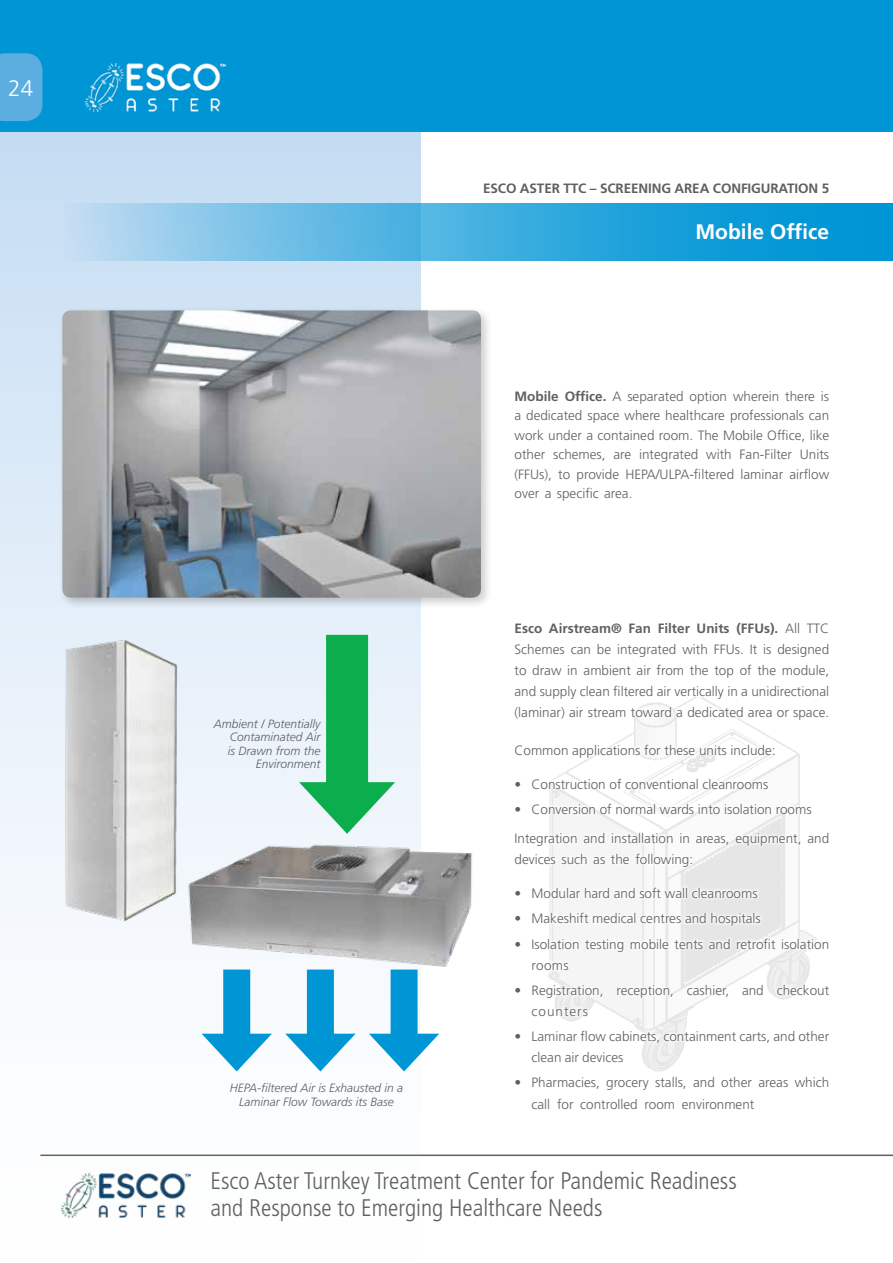
<style>
.page{position:relative;width:893px;height:1263px;background:#fff}
.page>*{position:absolute;margin:0;border:0;box-sizing:border-box;transform-origin:0 0}
.t1{font:300 condensed 24px/27px "Frutiger LT Std";color:#5f6062}
.t2{font:300 22.5px "Frutiger LT Std";color:#fff}
.t3{font:700 21px "Frutiger LT Std";color:#fff}
.t4{font:300 13.5px/21px "Frutiger LT Std";color:#5f6062}
.t5{font:700 13.5px "Frutiger LT Std";letter-spacing:-.01em;color:#5f6062}
.t6{font:italic 300 12px/13.5px "Frutiger LT Std";color:#5f6062;text-align:right}
.s1{font-weight:700}
</style>
<div class="page">
<hr style="left:40px;top:1154px;width:853px;height:2px;background:#5f6062">
<div style="left:0;top:132px;width:421px;height:1131px;background:linear-gradient(to bottom,#c9dff4,#fffffd)"></div>
<svg style="left:65px;top:204px;width:828px;height:57px;background:#49b1e0"></svg>
<div style="left:58px;top:306px;width:436px;height:304px;background:#000;opacity:.2"></div>
<img style="left:62px;top:310px;width:419px;height:288px">
<img style="left:180px;top:837px;width:292px;height:133px">
<img style="left:54px;top:635px;width:126px;height:297px">
<div style="left:326px;top:635px;width:42px;height:163px;background:#0bad4c"></div>
<svg style="left:299px;top:782px;width:96px;height:52px"></svg>
<div style="left:391px;top:969px;width:27px;height:78px;background:#0096d6"></div>
<svg style="left:369px;top:1034px;width:70px;height:37px"></svg>
<div style="left:307px;top:969px;width:27px;height:78px;background:#0096d6"></div>
<svg style="left:285px;top:1034px;width:71px;height:37px"></svg>
<div style="left:223px;top:969px;width:27px;height:78px;background:#0096d6"></div>
<svg style="left:202px;top:1034px;width:70px;height:37px"></svg>
<div style="left:0;top:0;width:893px;height:132px;background:#0096d6"></div>
<img style="left:85px;top:63px;width:140px;height:48px">
<svg style="left:0;top:53px;width:43px;height:68px;background:#56ace0"></svg>
<h2 class="t2" style="left:8px;top:75px;width:27px">24</h2>
<p class="t5" style="left:483px;top:180px;width:348px">ESCO ASTER TTC – SCREENING AREA CONFIGURATION 5</p>
<h3 class="t3" style="left:695px;top:220px;width:135px">Mobile Office</h3>
<p class="t6" style="left:214px;top:717px;width:108px">Ambient / Potentially<br>Contaminated Air<br>is Drawn from the<br>Environment</p>
<p class="t6" style="left:230px;top:1081px;width:175px;text-align:center">HEPA-filtered Air is Exhausted in a<br>Laminar Flow Towards its Base</p>
<p class="t4" style="left:514px;top:386px;width:316px;line-height:19.5px;text-align:justify"><span class="s1">Mobile Office.</span> A separated option wherein there is a dedicated space where healthcare professionals can work under a contained room. The Mobile Office, like other schemes, are integrated with Fan-Filter Units (FFUs), to provide HEPA/ULPA-filtered laminar airflow over a specific area.</p>
<p class="t4" style="left:514px;top:618px;width:316px;text-align:justify"><span class="s1">Esco Airstream® Fan Filter Units (FFUs).</span> All TTC Schemes can be integrated with FFUs. It is designed to draw in ambient air from the top of the module, and supply clean filtered air vertically in a unidirectional (laminar) air stream toward a dedicated area or space.</p>
<p class="t4" style="left:514px;top:740px;width:263px">Common applications for these units include:</p>
<p class="t4" style="left:514px;top:774px;width:255px">• Construction of conventional cleanrooms</p>
<p class="t4" style="left:514px;top:795px;width:316px;line-height:29.5px">• Conversion of normal wards into isolation rooms<br>Integration and installation in areas, equipment, and</p>
<p class="t4" style="left:514px;top:849px;width:180px">devices such as the following:</p>
<p class="t4" style="left:514px;top:883px;width:245px">• Modular hard and soft wall cleanrooms</p>
<p class="t4" style="left:514px;top:908px;width:248px">• Makeshift medical centres and hospitals</p>
<p class="t4" style="left:531px;top:934px;width:299px;text-indent:-17px">• Isolation testing mobile tents and retrofit isolation rooms</p>
<p class="t4" style="left:531px;top:980px;width:299px;text-indent:-17px">• Registration, reception, cashier, and checkout counters</p>
<p class="t4" style="left:531px;top:1026px;width:299px;text-indent:-17px">• Laminar flow cabinets, containment carts, and other clean air devices</p>
<p class="t4" style="left:531px;top:1072px;width:299px;text-indent:-17px">• Pharmacies, grocery stalls, and other areas which call for controlled room environment</p>
<h1 class="t1" style="left:210px;top:1168px;width:528px">Esco Aster Turnkey Treatment Center for Pandemic Readiness and Response to Emerging Healthcare Needs</h1>
</div>
